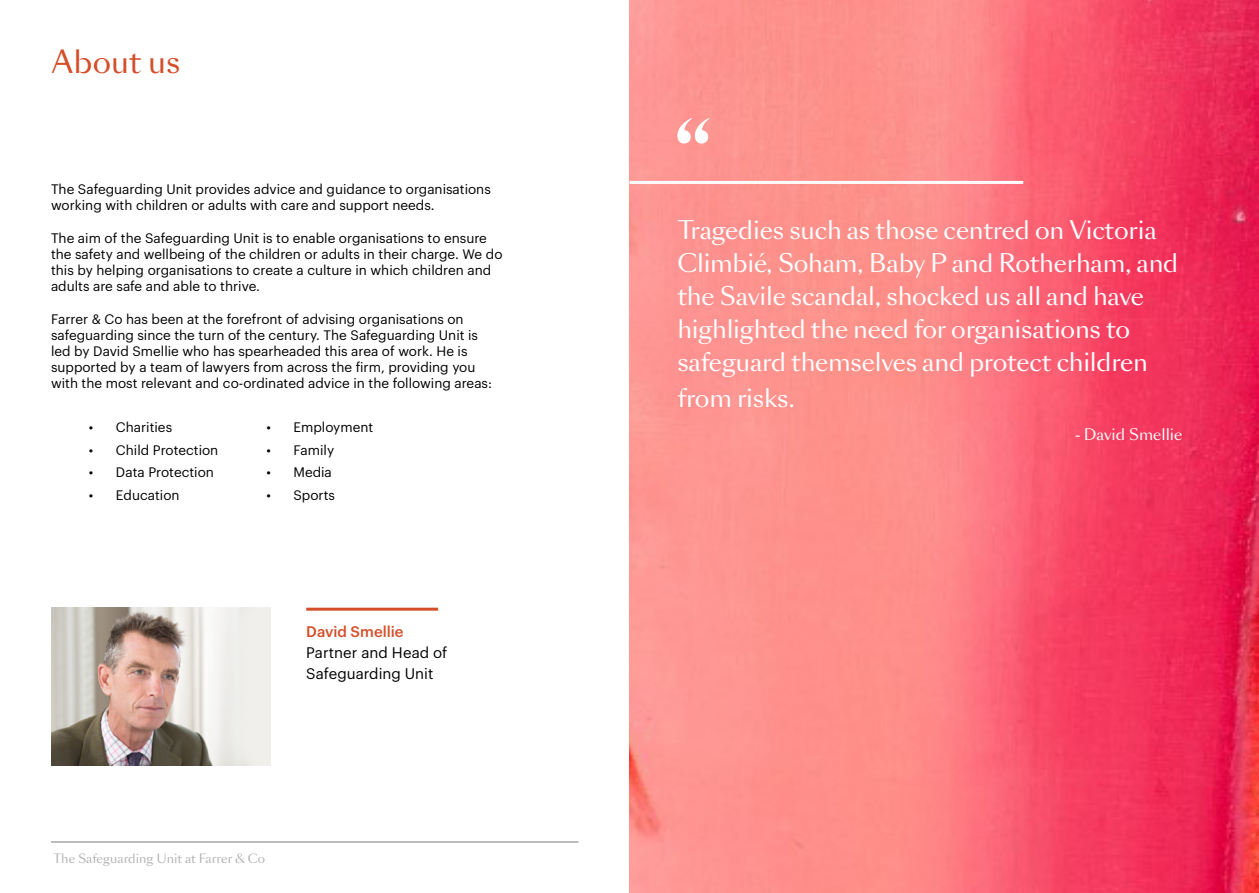
<style>
.page{position:relative;width:1259px;height:893px;background:#fff}
.page>*{position:absolute;margin:0;border:0;box-sizing:border-box;transform-origin:0 0}
.t1{font:102.9px "Sang Bleu Sans";color:#fff}
.t2{font:30px "Sang Bleu Sans";color:#d44e29}
.t3{font:24px/33px "Sang Bleu Sans";letter-spacing:-.01em;color:#fff}
.t4{font:15px/21px "Graphik";color:#000}
.t5{font:15px "Sang Bleu Sans";color:#fff}
.t6{font:500 15px "Graphik";color:#d44e29}
.t7{font:13.5px/16.2px "Graphik";color:#000}
.t8{font:12px "Sang Bleu Sans";color:#b3b2b2}
</style>
<div class="page">
<hr style="left:51px;top:841px;width:527px;height:2px;background:#a6a6aa">
<img style="left:629px;top:0;width:630px;height:893px">
<hr style="left:629px;top:181px;width:394px;height:3px;background:#fff">
<hr style="left:306px;top:608px;width:132px;height:3px;background:#d44e29">
<img style="left:51px;top:608px;width:220px;height:157px">
<h2 class="t2" style="left:51px;top:42px;width:131px">About us</h2>
<p class="t7" style="left:51px;top:180px;width:441px">The Safeguarding Unit provides advice and guidance to organisations working with children or adults with care and support needs.</p>
<p class="t7" style="left:51px;top:228px;width:453px">The aim of the Safeguarding Unit is to enable organisations to ensure the safety and wellbeing of the children or adults in their charge. We do this by helping organisations to create a culture in which children and adults are safe and able to thrive.</p>
<p class="t7" style="left:51px;top:309px;width:442px">Farrer &amp; Co has been at the forefront of advising organisations on safeguarding since the turn of the century. The Safeguarding Unit is led by David Smellie who has spearheaded this area of work. He is supported by a team of lawyers from across the firm, providing you with the most relevant and co-ordinated advice in the following areas:</p>
<p class="t7" style="left:89px;top:418px;width:85px">• Charities</p>
<p class="t7" style="left:89px;top:441px;width:131px">• Child Protection</p>
<p class="t7" style="left:89px;top:463px;width:126px">• Data Protection</p>
<p class="t7" style="left:89px;top:486px;width:92px">• Education</p>
<p class="t7" style="left:266px;top:418px;width:108px">• Employment</p>
<p class="t7" style="left:266px;top:440px;width:69px">• Family</p>
<p class="t7" style="left:266px;top:463px;width:67px">• Media</p>
<p class="t7" style="left:266px;top:486px;width:70px">• Sports</p>
<p class="t6" style="left:306px;top:620px;width:99px">David Smellie</p>
<p class="t4" style="left:306px;top:640px;width:143px">Partner and Head of<br>Safeguarding Unit</p>
<p class="t8" style="left:53px;top:851px;width:213px">The Safeguarding Unit at Farrer &amp; Co</p>
<h1 class="t1" style="left:670px;top:96px;width:47px">“</h1>
<h3 class="t3" style="left:677px;top:213px;width:502px">Tragedies such as those centred on Victoria Climbié, Soham, Baby P and Rotherham, and the Savile scandal, shocked us all and have highlighted the need for organisations to safeguard themselves and protect children</h3>
<h3 class="t3" style="left:677px;top:381px;width:119px">from risks.</h3>
<p class="t5" style="left:1075px;top:425px;width:109px">- David Smellie</p>
</div>
